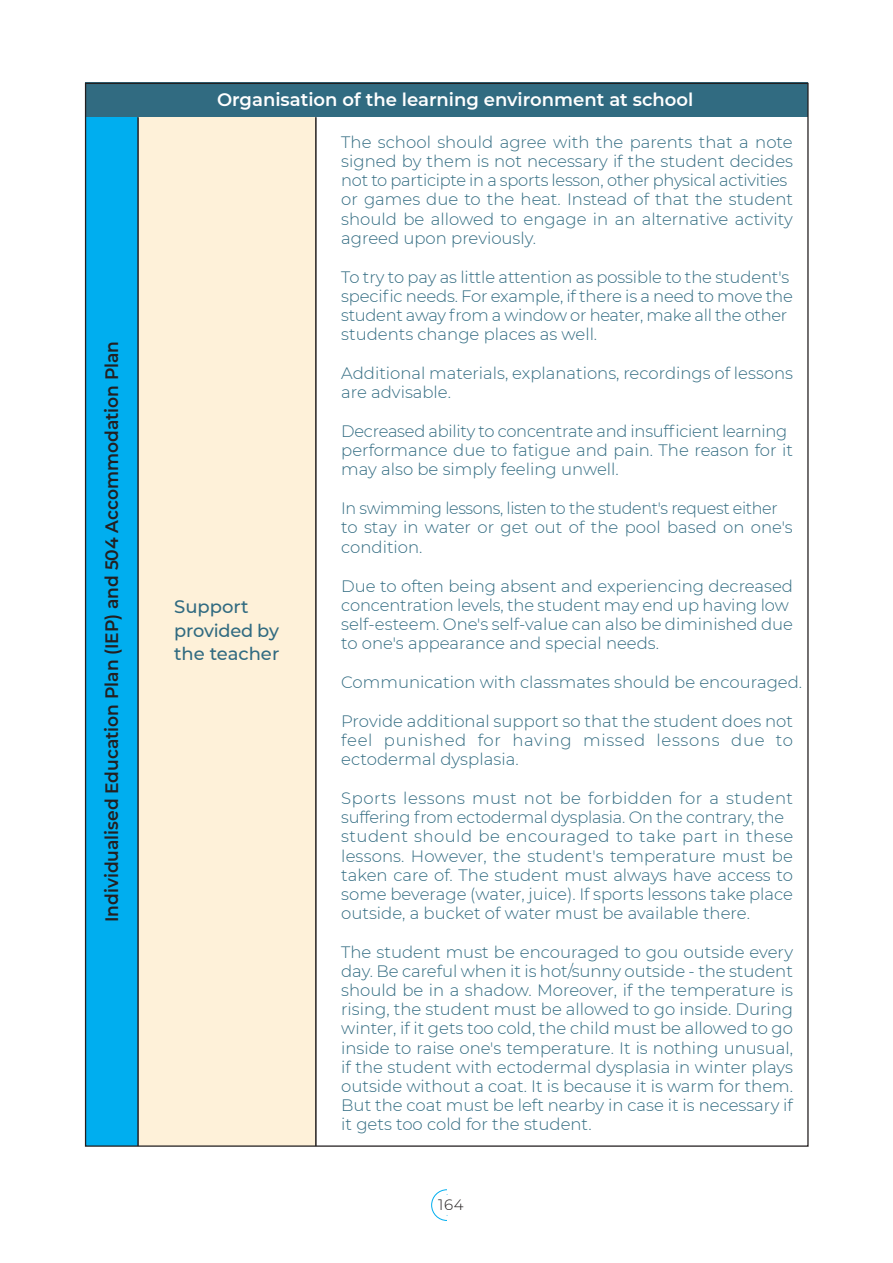
<style>
.page{position:relative;width:893px;height:1263px;background:#fff}
.page>*{position:absolute;margin:0;border:0;box-sizing:border-box;transform-origin:0 0}
.t1{font:600 18px "Montserrat";color:#231f20;scale:.95 1}
.t2{font:600 18px "Montserrat";color:#fff}
.t3{font:500 18px/23.4px "Montserrat";letter-spacing:-.005em;color:#316b81}
.t4{font:300 16.5px/19.2px "Montserrat";color:#316b81}
.t5{font:300 16.5px/19.2px "Montserrat";letter-spacing:-.02em;color:#316b81}
.t6{font:300 15px "Montserrat";color:#231f20}
</style>
<div class="page">
<svg style="left:431px;top:1189px;width:17px;height:32px"></svg>
<div style="left:85px;top:117px;width:53px;height:1029px;background:#00aeef"></div>
<div style="left:138px;top:117px;width:178px;height:1029px;background:#fef1d9"></div>
<div style="left:85px;top:83px;width:723px;height:34px;background:#316b81"></div>
<hr style="left:137px;top:117px;width:2px;height:1029px;background:#231f20">
<hr style="left:315px;top:117px;width:2px;height:1029px;background:#231f20">
<p class="t1" style="left:99px;top:922px;width:613px;rotate:-90deg">Individualised Education Plan (IEP) and 504 Accommodation Plan</p>
<p class="t2" style="left:217px;top:87px;width:478px">Organisation of the learning environment at school</p>
<p class="t3" style="left:174px;top:594px;width:107px">Support provided by the teacher</p>
<p class="t4" style="left:341px;top:132px;width:453px">The school should agree with the parents that a note signed by them is not necessary if the student decides not to participte in a sports lesson, other physical activities or games due to the heat. Instead of that the student should be allowed to engage in an alternative activity agreed upon previously.</p>
<p class="t4" style="left:341px;top:267px;width:453px">To try to pay as little attention as possible to the student's specific needs. For example, if there is a need to move the student away from a window or heater, make all the other students change places as well.</p>
<p class="t4" style="left:341px;top:363px;width:453px">Additional materials, explanations, recordings of lessons are advisable.</p>
<p class="t4" style="left:341px;top:421px;width:453px">Decreased ability to concentrate and insufficient learning performance due to fatigue and pain. The reason for it may also be simply feeling unwell.</p>
<p class="t5" style="left:341px;top:498px;width:453px">In swimming lessons, listen to the student's request either to stay in water or get out of the pool based on one's condition.</p>
<p class="t4" style="left:341px;top:576px;width:453px">Due to often being absent and experiencing decreased concentration levels, the student may end up having low self-esteem. One's self-value can also be diminished due to one's appearance and special needs.</p>
<p class="t4" style="left:341px;top:672px;width:462px">Communication with classmates should be encouraged.</p>
<p class="t4" style="left:341px;top:711px;width:453px;text-align:justify">Provide additional support so that the student does not feel punished for having missed lessons due to ectodermal dysplasia.</p>
<p class="t4" style="left:341px;top:788px;width:453px">Sports lessons must not be forbidden for a student suffering from ectodermal dysplasia. On the contrary, the student should be encouraged to take part in these lessons. However, the student's temperature must be taken care of. The student must always have access to some beverage (water, juice). If sports lessons take place outside, a bucket of water must be available there.</p>
<p class="t4" style="left:341px;top:942px;width:453px;text-align:justify">The student must be encouraged to gou outside every day. Be careful when it is hot/sunny outside - the student should be in a shadow. Moreover, if the temperature is rising, the student must be allowed to go inside. During winter, if it gets too cold, the child must be allowed to go inside to raise one's temperature. It is nothing unusual, if the student with ectodermal dysplasia in winter plays outside without a coat. It is because it is warm for them.<br>But the coat must be left nearby in case it is necessary if it gets too cold for the student.</p>
<p class="t6" style="left:438px;top:1195px;width:27px">164</p>
</div>
